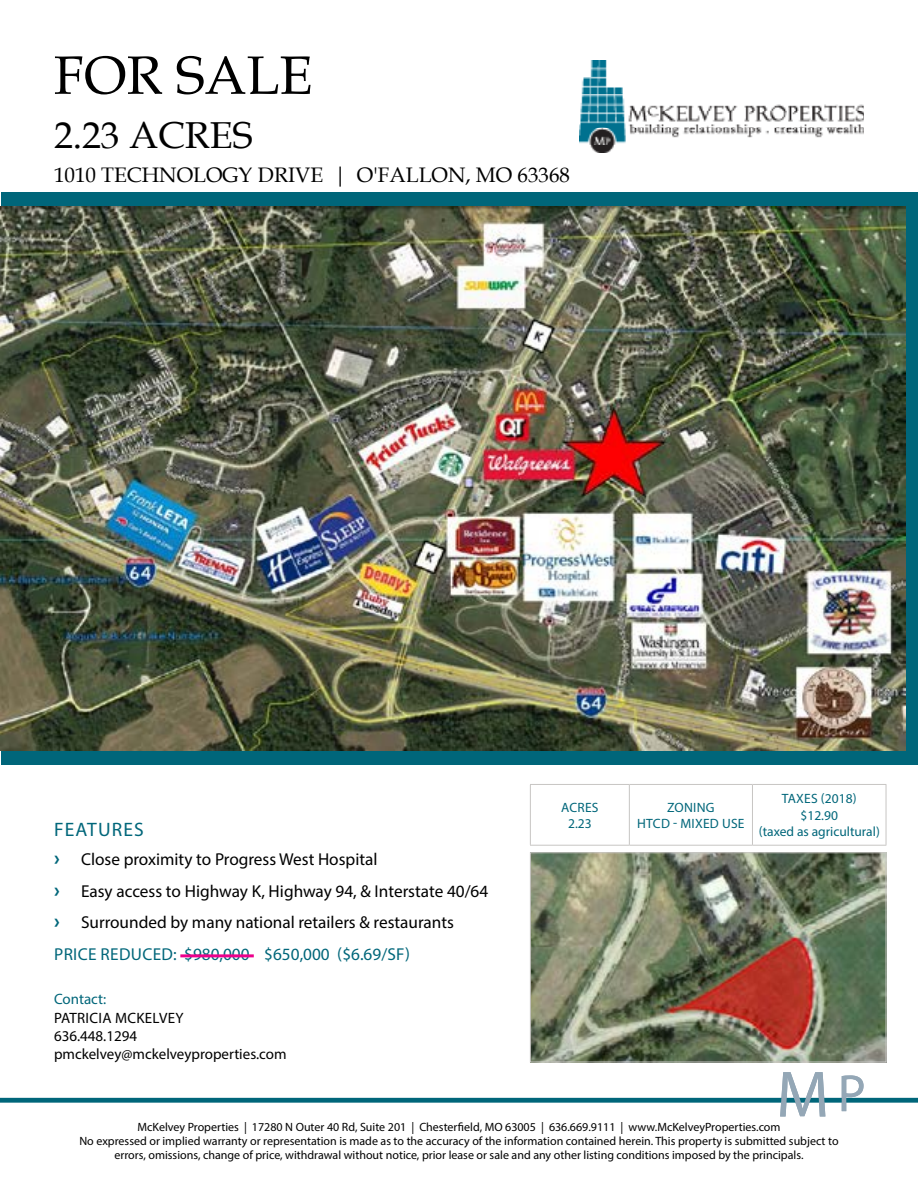
<style>
.page{position:relative;width:918px;height:1188px;background:#fff}
.page>*{position:absolute;margin:0;border:0;box-sizing:border-box;transform-origin:0 0}
.t1{font:65.85px "Myriad Pro";color:#94a7b6}
.t2{font:54px "Book Antiqua";color:#000}
.t3{font:37.5px "Book Antiqua";color:#000}
.t4{font:21px "Book Antiqua";color:#000}
.t5{font:19.5px "Myriad Pro";letter-spacing:.06em;color:#00667a}
.t6{font:17.25px/31.5px "Myriad Pro";color:#000}
.t7{font:15px/18px "Myriad Pro";color:#000}
.t8{font:15px "Myriad Pro";color:#00667a}
.t9{font:13.5px/16.5px "Myriad Pro";color:#00667a;text-align:center}
.t10{font:13.5px/16.5px "Myriad Pro";letter-spacing:.02em;color:#00667a;text-align:center}
.t11{font:12px/14.4px "Myriad Pro";color:#000;text-align:center}
.s1{font-weight:700;font-size:21px;color:#00667a}
.s2{color:#00667a}
.s3{font-size:52.65px}
</style>
<div class="page">
<img style="left:580px;top:60px;width:284px;height:93px">
<div style="left:2px;top:192px;width:916px;height:573px;background:#00667a"></div>
<hr style="left:530px;top:784px;width:99px;height:1px;background:#c7c5c3">
<hr style="left:530px;top:785px;width:1px;height:60px;background:#c7c5c3">
<hr style="left:629px;top:784px;width:123px;height:1px;background:#c7c5c3">
<hr style="left:629px;top:785px;width:1px;height:60px;background:#c7c5c3">
<hr style="left:752px;top:784px;width:134px;height:1px;background:#c7c5c3">
<hr style="left:752px;top:785px;width:1px;height:60px;background:#c7c5c3">
<hr style="left:886px;top:785px;width:1px;height:60px;background:#c7c5c3">
<hr style="left:530px;top:845px;width:99px;height:1px;background:#c7c5c3">
<hr style="left:629px;top:845px;width:123px;height:1px;background:#c7c5c3">
<hr style="left:752px;top:845px;width:134px;height:1px;background:#c7c5c3">
<hr style="left:0;top:1098px;width:918px;height:4px;background:#00667a">
<img style="left:0;top:206px;width:905px;height:544px">
<img style="left:532px;top:854px;width:352px;height:206px">
<div style="left:530px;top:852px;width:356px;height:210px;border:1px solid #c7c5c3"></div>
<hr style="left:180px;top:954px;width:74px;height:3px;background:#ec008c">
<h2 class="t2" style="left:54px;top:38px;width:260px">FOR SALE</h2>
<h3 class="t3" style="left:54px;top:109px;width:200px">2.23 ACRES</h3>
<h3 class="t4" style="left:54px;top:160px;width:518px">1010 TECHNOLOGY DRIVE | O'FALLON, MO 63368</h3>
<h3 class="t5" style="left:54px;top:818px;width:91px">FEATURES</h3>
<h3 class="t6" style="left:54px;top:844px;width:436px"><span class="s1">›</span> Close proximity to Progress West Hospital<br><span class="s1">›</span> Easy access to Highway K, Highway 94, &amp; Interstate 40/64 <span class="s1">›</span> Surrounded by many national retailers &amp; restaurants <span class="s2">PRICE REDUCED: $980,000 $650,000 ($6.69/SF)</span></h3>
<p class="t8" style="left:54px;top:990px;width:54px">Contact:</p>
<p class="t7" style="left:54px;top:1009px;width:234px">PATRICIA MCKELVEY<br>636.448.1294 pmckelvey@mckelveyproperties.com</p>
<p class="t9" style="left:561px;top:799px;width:39px">ACRES<br>2.23</p>
<p class="t10" style="left:637px;top:799px;width:109px">ZONING<br>HTCD - MIXED USE</p>
<p class="t9" style="left:759px;top:790px;width:122px">TAXES (2018)<br>$12.90<br>(taxed as agricultural)</p>
<h1 class="t1" style="left:776px;top:1054px;width:91px">M<span class="s3">P</span></h1>
<p class="t11" style="left:79px;top:1119px;width:761px">McKelvey Properties | 17280 N Outer 40 Rd, Suite 201 | Chesterfield, MO 63005 | 636.669.9111 | www.McKelveyProperties.com<br>No expressed or implied warranty or representation is made as to the accuracy of the information contained herein. This property is submitted subject to errors, omissions, change of price, withdrawal without notice, prior lease or sale and any other listing conditions imposed by the principals.</p>
</div>
